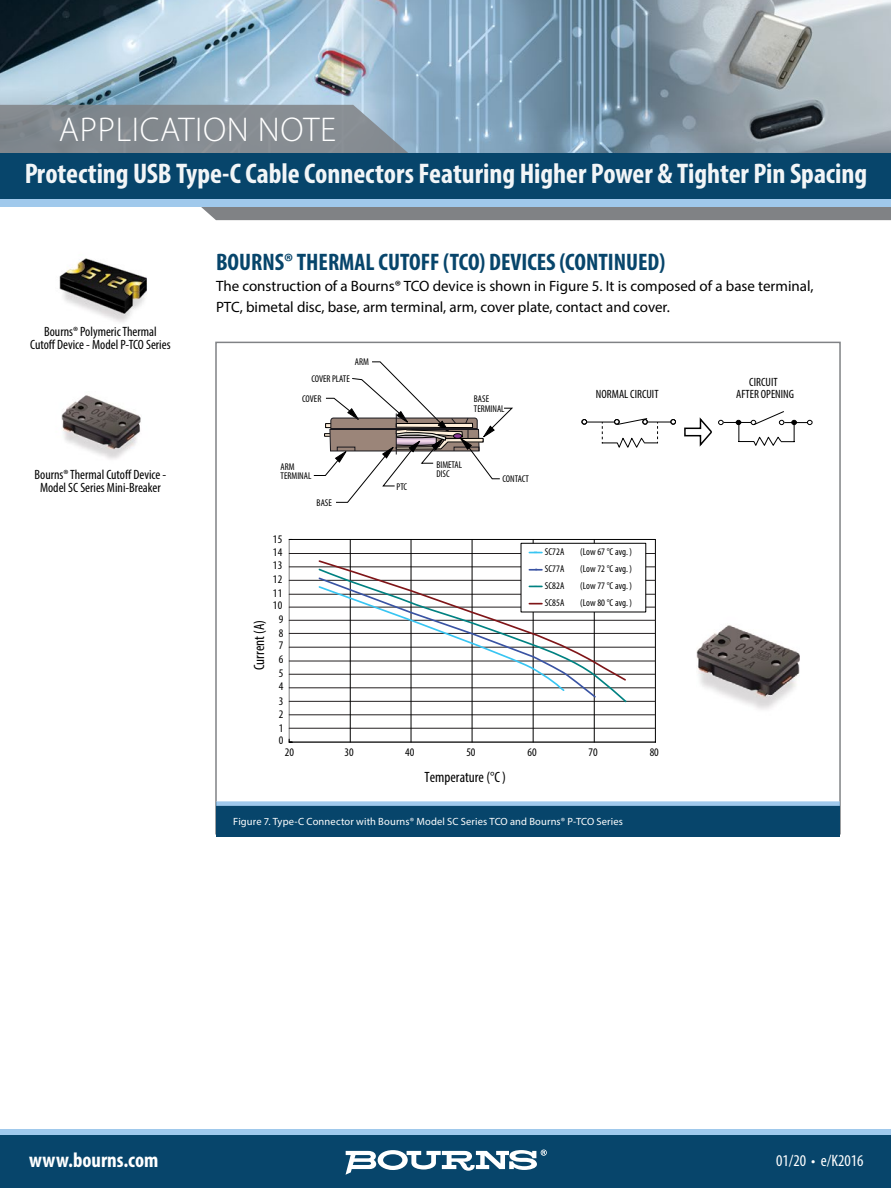
<style>
.page{position:relative;width:891px;height:1188px;background:#fff}
.page>*{position:absolute;margin:0;border:0;box-sizing:border-box;transform-origin:0 0}
.t1{font:300 34.5px "Myriad Pro";letter-spacing:.02em;color:#fff}
.t2{font:700 condensed 28.5px "Myriad Pro";letter-spacing:-.005em;color:#fff}
.t3{font:700 condensed 24px "Myriad Pro";color:#07456b}
.t4{font:700 condensed 21px "Myriad Pro";color:#fff}
.t5{font:condensed 16.5px "Myriad Pro";color:#fff}
.t6{font:15px/21px "Myriad Pro";color:#000}
.t7{font:condensed 15px "Myriad Pro";color:#000}
.t8{font:condensed 13.5px/13.5px "Myriad Pro";color:#000;text-align:center}
.t9{font:condensed 12px/12px "Myriad Pro";color:#000;text-align:center}
.t10{font:condensed 11.7px/13.5px "Myriad Pro";color:#000;text-align:justify}
.t11{font:10.5px "Myriad Pro";letter-spacing:.015em;color:#fff}
.t12{font:condensed 9.9px/9.1px "Myriad Pro";color:#000}
</style>
<div class="page">
<img style="left:0;top:0;width:891px;height:153px">
<svg style="left:0;top:105px;width:424px;height:48px;background:#868f96"></svg>
<svg style="left:141px;top:206px;width:750px;height:14px;background:#8c9196"></svg>
<div style="left:0;top:153px;width:891px;height:46px;background:#07456b"></div>
<div style="left:0;top:199px;width:891px;height:7px;background:#a0c9ec"></div>
<div style="left:0;top:1130px;width:891px;height:7px;background:#a0c9ec"></div>
<div style="left:0;top:1135px;width:891px;height:53px;background:#07456b"></div>
<svg style="left:346px;top:1150px;width:201px;height:25px"></svg>
<img style="left:59px;top:258px;width:88px;height:201px">
<div style="left:216px;top:802px;width:624px;height:34px;background:#07456b"></div>
<div style="left:216px;top:801px;width:624px;height:5px;background:#a0c9ec"></div>
<svg style="left:313px;top:361px;width:200px;height:142px"></svg>
<svg style="left:582px;top:418px;width:94px;height:30px"></svg>
<svg style="left:684px;top:411px;width:129px;height:36px"></svg>
<img style="left:696px;top:625px;width:104px;height:85px">
<hr style="left:289px;top:539px;width:366px;height:1px;background:#000">
<hr style="left:289px;top:539px;width:1px;height:203px;background:#808080">
<hr style="left:655px;top:539px;width:1px;height:203px;background:#000">
<hr style="left:289px;top:742px;width:366px;height:1px;background:#000">
<hr style="left:289px;top:620px;width:366px;height:1px;background:#231f20">
<hr style="left:289px;top:633px;width:366px;height:1px;background:#231f20">
<hr style="left:289px;top:607px;width:366px;height:1px;background:#231f20">
<hr style="left:289px;top:594px;width:366px;height:1px;background:#231f20">
<hr style="left:289px;top:580px;width:366px;height:1px;background:#231f20">
<hr style="left:289px;top:567px;width:366px;height:1px;background:#231f20">
<hr style="left:289px;top:553px;width:366px;height:1px;background:#231f20">
<hr style="left:289px;top:647px;width:366px;height:1px;background:#231f20">
<hr style="left:289px;top:661px;width:366px;height:1px;background:#231f20">
<hr style="left:289px;top:674px;width:366px;height:1px;background:#231f20">
<hr style="left:289px;top:688px;width:366px;height:1px;background:#231f20">
<hr style="left:289px;top:701px;width:366px;height:1px;background:#231f20">
<hr style="left:289px;top:715px;width:366px;height:1px;background:#231f20">
<hr style="left:289px;top:728px;width:366px;height:1px;background:#231f20">
<hr style="left:350px;top:539px;width:1px;height:203px;background:#000">
<hr style="left:411px;top:539px;width:1px;height:203px;background:#000">
<hr style="left:472px;top:539px;width:1px;height:203px;background:#000">
<hr style="left:533px;top:539px;width:1px;height:203px;background:#000">
<hr style="left:594px;top:539px;width:1px;height:203px;background:#000">
<div style="left:521px;top:543px;width:125px;height:69px;background:#fff;border:1px solid #000"></div>
<svg style="left:529px;top:552px;width:13px;height:1px"></svg>
<svg style="left:317px;top:559px;width:311px;height:145px"></svg>
<h1 class="t1" style="left:59px;top:108px;width:279px">APPLICATION NOTE</h1>
<h2 class="t2" style="left:24px;top:156px;width:845px">Protecting USB Type-C Cable Connectors Featuring Higher Power &amp; Tighter Pin Spacing</h2>
<h3 class="t3" style="left:216px;top:247px;width:451px">BOURNS® THERMAL CUTOFF (TCO) DEVICES (CONTINUED)</h3>
<p class="t8" style="left:30px;top:324px;width:142px">Bourns® Polymeric Thermal<br>Cutoff Device - Model P-TCO Series</p>
<p class="t8" style="left:34px;top:467px;width:133px">Bourns® Thermal Cutoff Device -<br>Model SC Series Mini-Breaker</p>
<p class="t6" style="left:216px;top:275px;width:599px">The construction of a Bourns® TCO device is shown in Figure 5. It is composed of a base terminal,<br>PTC, bimetal disc, base, arm terminal, arm, cover plate, contact and cover.</p>
<p class="t12" style="left:355px;top:357px;width:16px">ARM</p>
<p class="t12" style="left:311px;top:374px;width:40px">COVER PLATE</p>
<p class="t12" style="left:302px;top:394px;width:21px">COVER</p>
<p class="t12" style="left:281px;top:462px;width:32px">ARM<br>TERMINAL</p>
<p class="t10" style="left:273px;top:532px;width:11px">15</p>
<p class="t10" style="left:273px;top:545px;width:11px">14</p>
<p class="t10" style="left:273px;top:558px;width:11px">13</p>
<p class="t10" style="left:273px;top:572px;width:11px">12</p>
<p class="t10" style="left:273px;top:586px;width:11px">11</p>
<p class="t10" style="left:273px;top:599px;width:11px">10</p>
<p class="t7" style="left:250px;top:670px;width:52px;rotate:-90deg">Current (A)</p>
<p class="t10" style="left:279px;top:612px;width:6px">9</p>
<p class="t10" style="left:279px;top:627px;width:6px">8</p>
<p class="t10" style="left:279px;top:639px;width:6px">7<br>6<br>5<br>4</p>
<p class="t10" style="left:279px;top:694px;width:6px;line-height:13px">3<br>2<br>1<br>0</p>
<p class="t12" style="left:317px;top:498px;width:17px">BASE</p>
<p class="t12" style="left:397px;top:482px;width:12px">PTC</p>
<p class="t12" style="left:474px;top:394px;width:32px">BASE<br>TERMINAL</p>
<p class="t12" style="left:436px;top:460px;width:27px">BIMETAL<br>DISC</p>
<p class="t12" style="left:503px;top:474px;width:28px">CONTACT</p>
<p class="t9" style="left:596px;top:388px;width:64px">NORMAL CIRCUIT</p>
<p class="t12" style="left:545px;top:547px;width:21px">SC72A</p>
<p class="t12" style="left:580px;top:547px;width:53px">(Low 67 °C avg. )</p>
<p class="t12" style="left:545px;top:564px;width:21px">SC77A</p>
<p class="t12" style="left:580px;top:564px;width:53px">(Low 72 °C avg. )</p>
<p class="t12" style="left:545px;top:581px;width:21px">SC82A</p>
<p class="t12" style="left:580px;top:581px;width:53px">(Low 77 °C avg. )</p>
<p class="t12" style="left:545px;top:598px;width:21px">SC85A</p>
<p class="t12" style="left:580px;top:598px;width:53px">(Low 80 °C avg. )</p>
<p class="t10" style="left:285px;top:745px;width:11px">20</p>
<p class="t10" style="left:345px;top:745px;width:11px">30</p>
<p class="t10" style="left:405px;top:745px;width:11px">40</p>
<p class="t10" style="left:466px;top:745px;width:11px">50</p>
<p class="t10" style="left:527px;top:745px;width:11px">60</p>
<p class="t10" style="left:589px;top:745px;width:11px">70</p>
<p class="t10" style="left:650px;top:745px;width:11px">80</p>
<p class="t7" style="left:425px;top:768px;width:83px">Temperature (°C)</p>
<p class="t11" style="left:233px;top:815px;width:391px">Figure 7. Type-C Connector with Bourns® Model SC Series TCO and Bourns® P-TCO Series</p>
<p class="t9" style="left:736px;top:376px;width:59px">CIRCUIT<br>AFTER OPENING</p>
<h3 class="t4" style="left:29px;top:1147px;width:131px">www.bourns.com</h3>
<p class="t5" style="left:776px;top:1151px;width:89px">01/20 • e/K2016</p>
</div>
